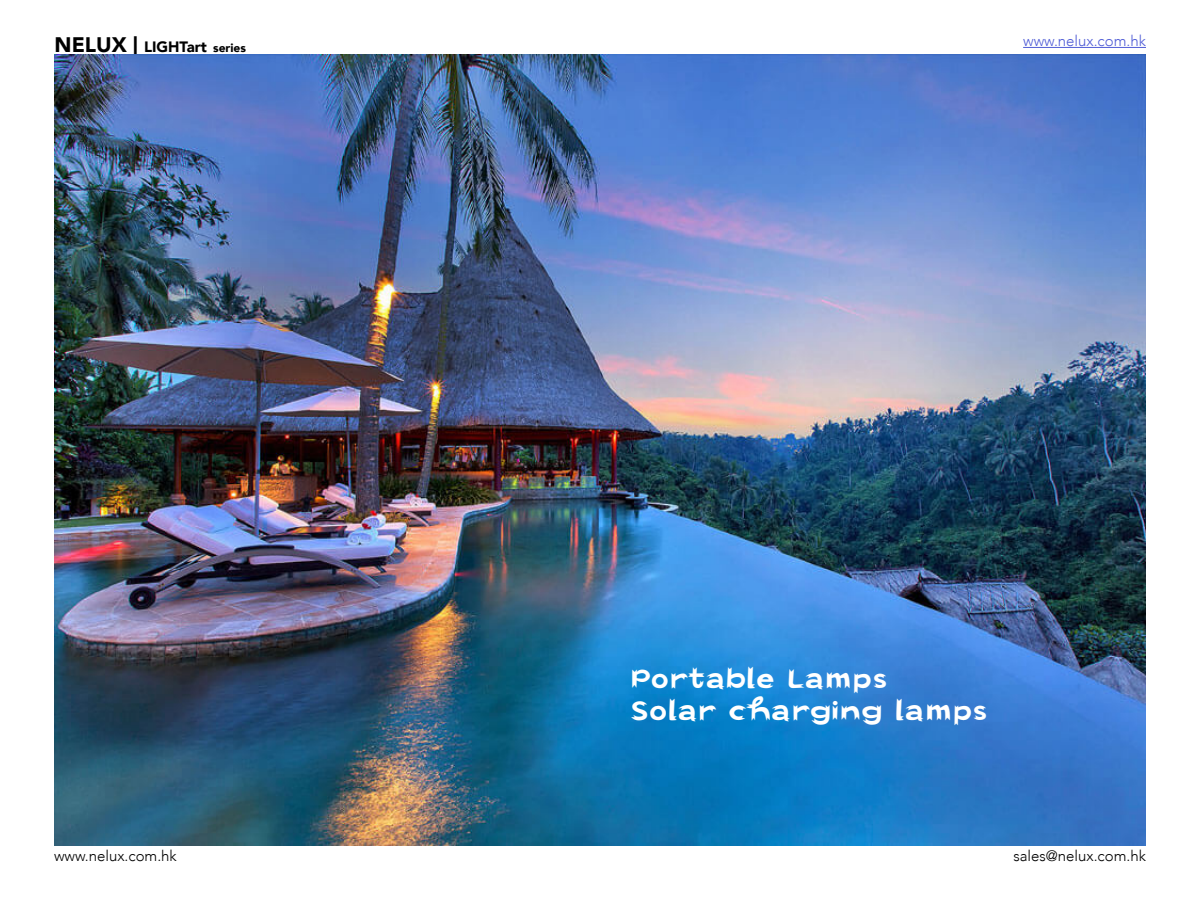
<style>
.page{position:relative;width:1200px;height:900px;background:#fff}
.page>*{position:absolute;margin:0;border:0;box-sizing:border-box;transform-origin:0 0}
.t1{font:27px/32.4px "Abigail";color:#fff}
.t2{font:300 15px "Avenir";color:#000}
.t3{font:900 15px "Avenir";color:#000}
.t4{font:300 15px "Avenir";color:#4f5cd6}
.s1{font-size:21px}
.s2{font-size:12px}
</style>
<div class="page">
<hr style="left:1023px;top:47px;width:123px;height:1px;background:#4f5cd6">
<img style="left:55px;top:54px;width:1090px;height:792px">
<p class="t3" style="left:55px;top:34px;width:193px"><span class="s1">NELUX |</span> LIGHTart <span class="s2">series</span></p>
<p class="t4" style="left:1023px;top:32px;width:124px">www.nelux.com.hk</p>
<h1 class="t1" style="left:630px;top:663px;width:359px">Portable Lamps<br>Solar charging lamps</h1>
<p class="t2" style="left:54px;top:847px;width:124px">www.nelux.com.hk</p>
<p class="t2" style="left:1013px;top:847px;width:134px">sales@nelux.com.hk</p>
</div>
